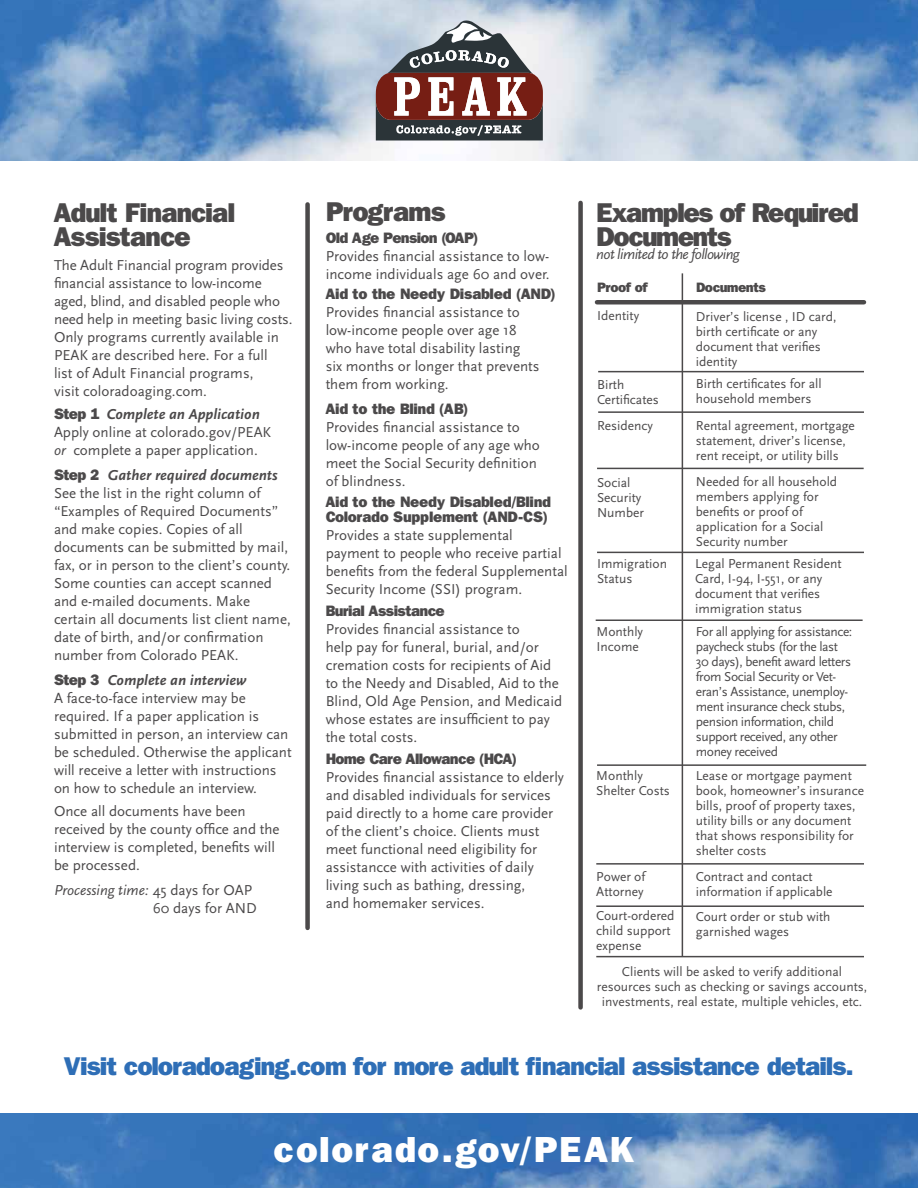
<style>
.page{position:relative;width:918px;height:1188px;background:#fff}
.page>*{position:absolute;margin:0;border:0;box-sizing:border-box;transform-origin:0 0}
.t1{font:800 36px "Franklingothicheavy";letter-spacing:.06em;color:#fff}
.t2{font:800 27px/24px "Franklingothicheavy";letter-spacing:-.04em;color:#4b494a}
.t3{font:800 27px/24px "Franklingothicheavy";letter-spacing:-.02em;color:#4b494a}
.t4{font:800 25.5px "Franklingothicheavy";letter-spacing:-.025em;color:#2e6eb6}
.t5{font:15px/18px "Scala Sans";color:#4b494a}
.t6{font:800 15px/15px "Franklingothicheavy";letter-spacing:-.015em;color:#4b494a}
.t7{font:italic 15px "Scala Sans";letter-spacing:-.04em;color:#4b494a}
.t8{font:800 15px "Franklingothicheavy";letter-spacing:-.04em;color:#4b494a}
.t9{font:13.5px/15px "Scala Sans";color:#4b494a}
.t10{font:13.5px/15px "Scala Sans";letter-spacing:-.03em;color:#4b494a}
.t11{font:800 13.5px "Franklingothicheavy";letter-spacing:-.02em;color:#4b494a}
.s1{font-family:"Franklingothicheavy";font-weight:800}
.s2{font-weight:700;font-style:italic}
.s3{font-style:italic}
</style>
<div class="page">
<img style="left:0;top:0;width:918px;height:160px">
<img style="left:0;top:1114px;width:918px;height:74px">
<svg style="left:376px;top:20px;width:167px;height:121px"></svg>
<hr style="left:682px;top:273px;width:1px;height:684px;background:#4b494a">
<hr style="left:597px;top:300px;width:267px;height:4px;background:#4b494a">
<hr style="left:598px;top:371px;width:266px;height:1px;background:#4b494a">
<hr style="left:598px;top:411px;width:266px;height:2px;background:#4b494a">
<hr style="left:597px;top:468px;width:267px;height:1px;background:#4b494a">
<hr style="left:597px;top:552px;width:267px;height:1px;background:#4b494a">
<hr style="left:596px;top:620px;width:267px;height:1px;background:#4b494a">
<hr style="left:597px;top:764px;width:269px;height:2px;background:#4b494a">
<hr style="left:596px;top:863px;width:268px;height:2px;background:#4b494a">
<hr style="left:596px;top:905px;width:268px;height:2px;background:#4b494a">
<hr style="left:596px;top:956px;width:268px;height:1px;background:#4b494a">
<div style="left:305px;top:204px;width:5px;height:724px;background:#4b494a"></div>
<div style="left:578px;top:203px;width:5px;height:804px;background:#4b494a"></div>
<h2 class="t3" style="left:54px;top:200px;width:182px">Adult Financial<br>Assistance</h2>
<p class="t5" style="left:54px;top:256px;width:240px">The Adult Financial program provides financial assistance to low-income aged, blind, and disabled people who need help in meeting basic living costs.<br>Only programs currently available in PEAK are described here. For a full<br>list of Adult Financial programs,<br>visit coloradoaging.com.</p>
<p class="t5" style="left:54px;top:406px;width:219px"><span class="s1">Step 1</span> <span class="s2">Complete an Application<br></span>Apply online at colorado.gov/PEAK <span class="s3">or</span> complete a paper application.</p>
<p class="t5" style="left:54px;top:466px;width:238px"><span class="s1">Step 2</span> <span class="s2">Gather required documents </span>See the list in the right column of “Examples of Required Documents” and make copies. Copies of all documents can be submitted by mail, fax, or in person to the client’s county.<br>Some counties can accept scanned and e-mailed documents. Make certain all documents list client name, date of birth, and/or confirmation number from Colorado PEAK.</p>
<p class="t5" style="left:54px;top:671px;width:239px"><span class="s1">Step 3</span> <span class="s2">Complete an interview<br></span>A face-to-face interview may be required. If a paper application is submitted in person, an interview can be scheduled. Otherwise the applicant will receive a letter with instructions on how to schedule an interview.</p>
<p class="t5" style="left:54px;top:802px;width:227px">Once all documents have been received by the county office and the interview is completed, benefits will be processed.</p>
<p class="t5" style="left:153px;top:881px;width:106px;text-indent:-99px"><span class="s3">Processing time:</span> 45 days for OAP<br>60 days for AND</p>
<h2 class="t2" style="left:326px;top:199px;width:121px">Programs</h2>
<p class="t8" style="left:326px;top:228px;width:154px">Old Age Pension (OAP)</p>
<p class="t5" style="left:326px;top:247px;width:225px">Provides financial assistance to low&shy;income individuals age 60 and over.</p>
<p class="t6" style="left:326px;top:286px;width:231px">Aid to the Needy Disabled (AND)</p>
<p class="t5" style="left:326px;top:303px;width:215px">Provides financial assistance to low-income people over age 18 who have total disability lasting six months or longer that prevents them from working.</p>
<p class="t6" style="left:326px;top:400px;width:144px">Aid to the Blind (AB)</p>
<p class="t5" style="left:326px;top:418px;width:216px">Provides financial assistance to low-income people of any age who meet the Social Security definition of blindness.</p>
<p class="t6" style="left:326px;top:494px;width:227px">Aid to the Needy Disabled/Blind<br>Colorado Supplement (AND-CS)</p>
<p class="t5" style="left:326px;top:527px;width:244px">Provides a state supplemental payment to people who receive partial benefits from the federal Supplemental Security Income (SSI) program.</p>
<p class="t6" style="left:326px;top:603px;width:121px">Burial Assistance</p>
<p class="t5" style="left:326px;top:621px;width:238px">Provides financial assistance to<br>help pay for funeral, burial, and/or cremation costs for recipients of Aid to the Needy and Disabled, Aid to the Blind, Old Age Pension, and Medicaid whose estates are insufficient to pay the total costs.</p>
<p class="t6" style="left:326px;top:751px;width:193px">Home Care Allowance (HCA)</p>
<p class="t5" style="left:326px;top:768px;width:240px">Provides financial assistance to elderly and disabled individuals for services paid directly to a home care provider of the client’s choice. Clients must meet functional need eligibility for assistancce with activities of daily living such as bathing, dressing,<br>and homemaker services.</p>
<h2 class="t2" style="left:596px;top:200px;width:264px">Examples of Required<br>Documents</h2>
<p class="t7" style="left:596px;top:246px;width:145px">not limited to the following</p>
<p class="t11" style="left:597px;top:278px;width:52px">Proof of</p>
<p class="t11" style="left:696px;top:278px;width:71px">Documents</p>
<p class="t9" style="left:597px;top:308px;width:44px">Identity</p>
<p class="t9" style="left:696px;top:309px;width:142px">Driver’s license , ID card, birth certificate or any document that verifies identity</p>
<p class="t9" style="left:597px;top:377px;width:63px">Birth<br>Certificates</p>
<p class="t9" style="left:696px;top:377px;width:127px">Birth certificates for all household members</p>
<p class="t9" style="left:597px;top:418px;width:58px">Residency</p>
<p class="t9" style="left:696px;top:419px;width:161px">Rental agreement, mortgage statement, driver’s license, rent receipt, or utility bills</p>
<p class="t9" style="left:597px;top:476px;width:48px">Social<br>Security<br>Number</p>
<p class="t9" style="left:597px;top:556px;width:72px">Immigration<br>Status</p>
<p class="t9" style="left:696px;top:474px;width:143px">Needed for all household members applying for benefits or proof of application for a Social<br>Security number</p>
<p class="t9" style="left:695px;top:556px;width:148px">Legal Permanent Resident<br>Card, I-94, I-551, or any document that verifies immigration status</p>
<p class="t9" style="left:597px;top:624px;width:48px">Monthly<br>Income</p>
<p class="t10" style="left:696px;top:625px;width:158px">For all applying for assistance: paycheck stubs (for the last<br>30 days), benefit award letters from Social Security or Vet&shy;eran’s Assistance, unemploy&shy;ment insurance check stubs, pension information, child support received, any other money received</p>
<p class="t9" style="left:596px;top:769px;width:75px">Monthly<br>Shelter Costs</p>
<p class="t9" style="left:696px;top:769px;width:170px">Lease or mortgage payment book, homeowner’s insurance bills, proof of property taxes, utility bills or any document that shows responsibility for shelter costs</p>
<p class="t9" style="left:596px;top:869px;width:50px">Power of<br>Attorney</p>
<p class="t9" style="left:596px;top:909px;width:80px">Court-ordered child support expense</p>
<p class="t9" style="left:696px;top:869px;width:138px">Contract and contact information if applicable</p>
<p class="t9" style="left:696px;top:910px;width:136px">Court order or stub with garnished wages</p>
<p class="t9" style="left:597px;top:964px;width:272px;text-align:center">Clients will be asked to verify additional resources such as checking or savings accounts, investments, real estate, multiple vehicles, etc.</p>
<h3 class="t4" style="left:64px;top:1050px;width:791px">Visit coloradoaging.com for more adult financial assistance details.</h3>
<h1 class="t1" style="left:274px;top:1126px;width:362px">colorado.gov/PEAK</h1>
</div>
